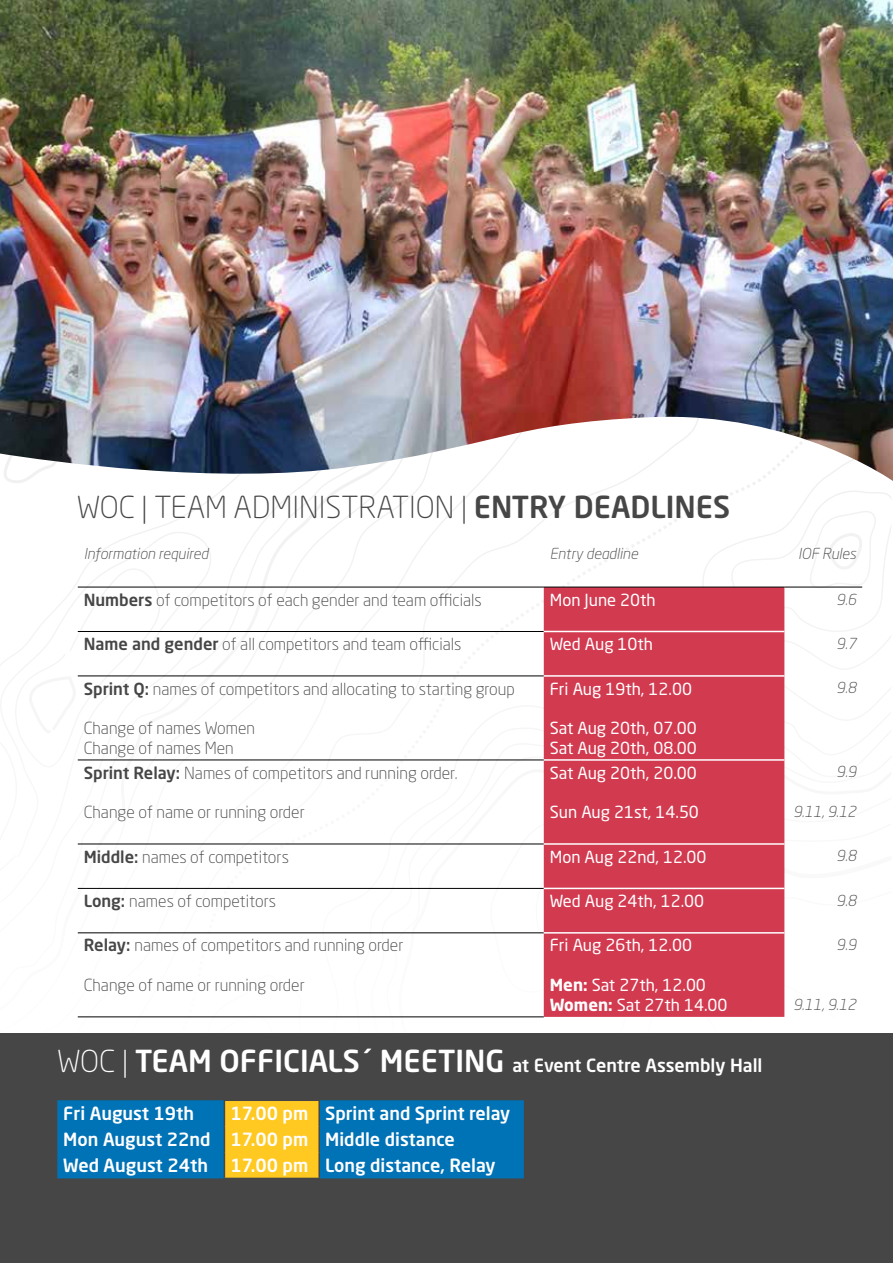
<style>
.page{position:relative;width:893px;height:1263px;background:#fff}
.page>*{position:absolute;margin:0;border:0;box-sizing:border-box;transform-origin:0 0}
.t1{font:300 30px "Neo Sans Std";color:#454645}
.t2{font:500 18px/26.2px "Neo Sans Std";color:#fff}
.t3{font:300 16.5px/19.8px "Neo Sans Std";color:#454645}
.t4{font:16.5px/19.8px "Neo Sans Std";color:#fff}
.t5{font:italic 300 15px "Neo Sans Std";color:#454645}
.s1{font-weight:500}
.s2{font-weight:700}
.s3{font-weight:300;font-size:30px}
.s4{font-size:30px}
</style>
<div class="page">
<svg style="left:18px;top:488px;width:873px;height:530px"></svg>
<img style="left:0;top:0;width:893px;height:483px">
<div style="left:544px;top:588px;width:240px;height:429px;background:#d23a50"></div>
<hr style="left:78px;top:631px;width:466px;height:1px;background:#000">
<hr style="left:78px;top:675px;width:466px;height:1px;background:#000">
<hr style="left:78px;top:759px;width:466px;height:1px;background:#000">
<hr style="left:78px;top:844px;width:466px;height:1px;background:#000">
<hr style="left:78px;top:888px;width:466px;height:1px;background:#000">
<hr style="left:78px;top:932px;width:466px;height:1px;background:#000">
<hr style="left:78px;top:1016px;width:466px;height:1px;background:#000">
<hr style="left:78px;top:587px;width:466px;height:1px;background:#000">
<hr style="left:544px;top:587px;width:240px;height:1px;background:#000">
<hr style="left:784px;top:587px;width:78px;height:1px;background:#000">
<hr style="left:544px;top:631px;width:240px;height:1px;background:#fff">
<hr style="left:544px;top:675px;width:240px;height:2px;background:#fff">
<hr style="left:544px;top:759px;width:240px;height:2px;background:#fff">
<hr style="left:544px;top:843px;width:240px;height:2px;background:#fff">
<hr style="left:544px;top:888px;width:240px;height:1px;background:#fff">
<hr style="left:544px;top:932px;width:240px;height:1px;background:#fff">
<div style="left:0;top:1033px;width:893px;height:230px;background:#454645"></div>
<svg style="left:57px;top:975px;width:467px;height:203px"></svg>
<hr style="left:318px;top:1153px;width:2px;height:25px;background:#454645">
<h1 class="t1" style="left:77px;top:489px;width:655px">WOC | TEAM ADMINISTRATION | <span class="s1">ENTRY DEADLINES</span></h1>
<p class="t5" style="left:84px;top:544px;width:126px">Information required</p>
<p class="t5" style="left:550px;top:544px;width:90px">Entry deadline</p>
<p class="t5" style="left:798px;top:544px;width:59px">IOF Rules</p>
<p class="t3" style="left:84px;top:590px;width:399px"><span class="s1">Numbers</span> of competitors of each gender and team officials</p>
<p class="t4" style="left:550px;top:589px;width:107px">Mon June 20th</p>
<p class="t5" style="left:836px;top:590px;width:21px">9.6</p>
<p class="t3" style="left:84px;top:634px;width:379px"><span class="s1">Name and gender</span> of all competitors and team officials</p>
<p class="t4" style="left:550px;top:634px;width:105px">Wed Aug 10th</p>
<p class="t5" style="left:836px;top:634px;width:21px">9.7</p>
<p class="t3" style="left:84px;top:678px;width:432px"><span class="s1">Sprint Q:</span> names of competitors and allocating to starting group</p>
<p class="t3" style="left:84px;top:718px;width:173px">Change of names Women<br>Change of names Men</p>
<p class="t4" style="left:550px;top:678px;width:144px">Fri Aug 19th, 12.00</p>
<p class="t4" style="left:550px;top:718px;width:149px">Sat Aug 20th, 07.00<br>Sat Aug 20th, 08.00</p>
<p class="t5" style="left:836px;top:679px;width:21px">9.8</p>
<p class="t3" style="left:84px;top:762px;width:375px"><span class="s1">Sprint Relay:</span> Names of competitors and running order.</p>
<p class="t3" style="left:84px;top:802px;width:222px">Change of name or running order</p>
<p class="t4" style="left:550px;top:762px;width:149px">Sat Aug 20th, 20.00</p>
<p class="t4" style="left:550px;top:802px;width:151px">Sun Aug 21st, 14.50</p>
<p class="t5" style="left:836px;top:763px;width:21px">9.9</p>
<p class="t5" style="left:793px;top:803px;width:64px">9.11, 9.12</p>
<p class="t3" style="left:84px;top:846px;width:207px"><span class="s1">Middle:</span> names of competitors</p>
<p class="t4" style="left:550px;top:846px;width:158px">Mon Aug 22nd, 12.00</p>
<p class="t5" style="left:836px;top:847px;width:21px">9.8</p>
<p class="t3" style="left:84px;top:891px;width:194px"><span class="s1">Long:</span> names of competitors</p>
<p class="t4" style="left:550px;top:891px;width:156px">Wed Aug 24th, 12.00</p>
<p class="t5" style="left:836px;top:891px;width:21px">9.8</p>
<p class="t3" style="left:84px;top:935px;width:321px"><span class="s1">Relay:</span> names of competitors and running order</p>
<p class="t3" style="left:84px;top:975px;width:222px">Change of name or running order</p>
<p class="t4" style="left:550px;top:935px;width:144px">Fri Aug 26th, 12.00</p>
<p class="t4" style="left:550px;top:975px;width:179px"><span class="s2">Men:</span> Sat 27th, 12.00<br><span class="s2">Women:</span> Sat 27th 14.00</p>
<p class="t5" style="left:836px;top:936px;width:21px">9.9</p>
<p class="t5" style="left:793px;top:995px;width:64px">9.11, 9.12</p>
<p class="t2" style="left:57px;top:1052px;width:707px"><span class="s3">WOC |</span> <span class="s4">TEAM OFFICIALS´ MEETING</span> at Event Centre Assembly Hall</p>
<p class="t2" style="left:63px;top:1100px;width:132px">Fri August 19th</p>
<p class="t2" style="left:63px;top:1100px;width:449px;text-indent:167px">17.00 pm Sprint and Sprint relay<br>Mon August 22nd 17.00 pm Middle distance<br>Wed August 24th 17.00 pm Long distance, Relay</p>
</div>
